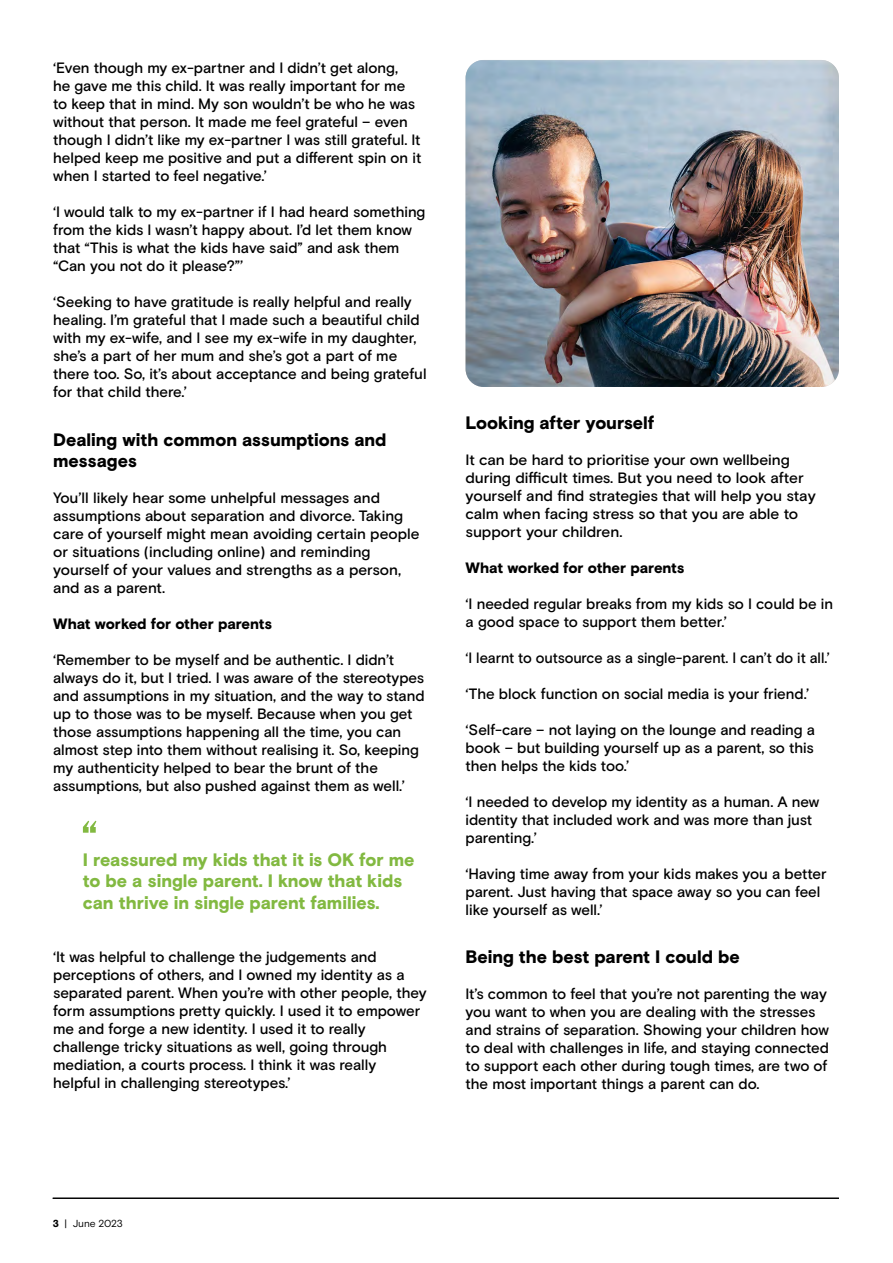
<style>
.page{position:relative;width:893px;height:1263px;background:#fff}
.page>*{position:absolute;margin:0;border:0;box-sizing:border-box;transform-origin:0 0}
.t1{font:900 18px/21.6px "Basis Grotesque Pro";letter-spacing:-.005em;color:#82b941}
.t2{font:900 18px/21.6px "Basis Grotesque Pro";letter-spacing:-.005em;color:#000}
.t3{font:500 15px/18px "Basis Grotesque Pro";letter-spacing:-.005em;color:#000}
.t4{font:500 15px "Basis Grotesque Pro";letter-spacing:-.005em;color:#000;scale:.96 1}
.t5{font:900 15px "Basis Grotesque Pro";letter-spacing:-.005em;color:#000}
.t6{font:10.2px "Basis Grotesque Pro";letter-spacing:-.015em;color:#000}
.s1{font-weight:900}
</style>
<div class="page">
<hr style="left:53px;top:1198px;width:786px;height:1px;background:#000">
<svg style="left:83px;top:821px;width:13px;height:12px"></svg>
<img style="left:466px;top:60px;width:373px;height:327px">
<p class="t3" style="left:53px;top:60px;width:370px">‘Even though my ex-partner and I didn’t get along,<br>he gave me this child. It was really important for me to keep that in mind. My son wouldn’t be who he was without that person. It made me feel grateful – even though I didn’t like my ex-partner I was still grateful. It helped keep me positive and put a different spin on it when I started to feel negative.’</p>
<p class="t3" style="left:53px;top:204px;width:374px">‘I would talk to my ex-partner if I had heard something from the kids I wasn’t happy about. I’d let them know that “This is what the kids have said” and ask them “Can you not do it please?”’</p>
<p class="t3" style="left:53px;top:294px;width:375px">‘Seeking to have gratitude is really helpful and really healing. I’m grateful that I made such a beautiful child with my ex-wife, and I see my ex-wife in my daughter, she’s a part of her mum and she’s got a part of me there too. So, it’s about acceptance and being grateful for that child there.’</p>
<p class="t2" style="left:53px;top:429px;width:335px">Dealing with common assumptions and messages</p>
<p class="t3" style="left:53px;top:489px;width:368px">You’ll likely hear some unhelpful messages and assumptions about separation and divorce. Taking care of yourself might mean avoiding certain people or situations (including online) and reminding yourself of your values and strengths as a person, and as a parent.</p>
<p class="t5" style="left:53px;top:615px;width:220px">What worked for other parents</p>
<p class="t3" style="left:53px;top:651px;width:373px">‘Remember to be myself and be authentic. I didn’t always do it, but I tried. I was aware of the stereotypes and assumptions in my situation, and the way to stand up to those was to be myself. Because when you get those assumptions happening all the time, you can almost step into them without realising it. So, keeping my authenticity helped to bear the brunt of the assumptions, but also pushed against them as well.’</p>
<p class="t1" style="left:83px;top:850px;width:333px">I reassured my kids that it is OK for me to be a single parent. I know that kids can thrive in single parent families.</p>
<p class="t3" style="left:53px;top:948px;width:375px">‘It was helpful to challenge the judgements and perceptions of others, and I owned my identity as a separated parent. When you’re with other people, they form assumptions pretty quickly. I used it to empower me and forge a new identity. I used it to really challenge tricky situations as well, going through mediation, a courts process. I think it was really helpful in challenging stereotypes.’</p>
<p class="t2" style="left:466px;top:413px;width:190px">Looking after yourself</p>
<p class="t3" style="left:466px;top:451px;width:352px">It can be hard to prioritise your own wellbeing during difficult times. But you need to look after yourself and find strategies that will help you stay calm when facing stress so that you are able to support your children.</p>
<p class="t5" style="left:466px;top:559px;width:220px">What worked for other parents</p>
<p class="t3" style="left:466px;top:595px;width:369px">‘I needed regular breaks from my kids so I could be in a good space to support them better.’</p>
<p class="t4" style="left:466px;top:649px;width:381px">‘I learnt to outsource as a single-parent. I can’t do it all.’</p>
<p class="t3" style="left:466px;top:685px;width:345px">‘The block function on social media is your friend.’</p>
<p class="t3" style="left:466px;top:721px;width:351px;text-align:justify">‘Self-care – not laying on the lounge and reading a book – but building yourself up as a parent, so this then helps the kids too.’</p>
<p class="t3" style="left:466px;top:793px;width:355px">‘I needed to develop my identity as a human. A new identity that included work and was more than just parenting.’</p>
<p class="t3" style="left:466px;top:865px;width:363px">‘Having time away from your kids makes you a better parent. Just having that space away so you can feel like yourself as well.’</p>
<p class="t2" style="left:466px;top:947px;width:276px">Being the best parent I could be</p>
<p class="t3" style="left:466px;top:985px;width:365px">It’s common to feel that you’re not parenting the way you want to when you are dealing with the stresses and strains of separation. Showing your children how to deal with challenges in life, and staying connected to support each other during tough times, are two of the most important things a parent can do.</p>
<p class="t6" style="left:53px;top:1217px;width:72px"><span class="s1">3</span> | June 2023</p>
</div>
